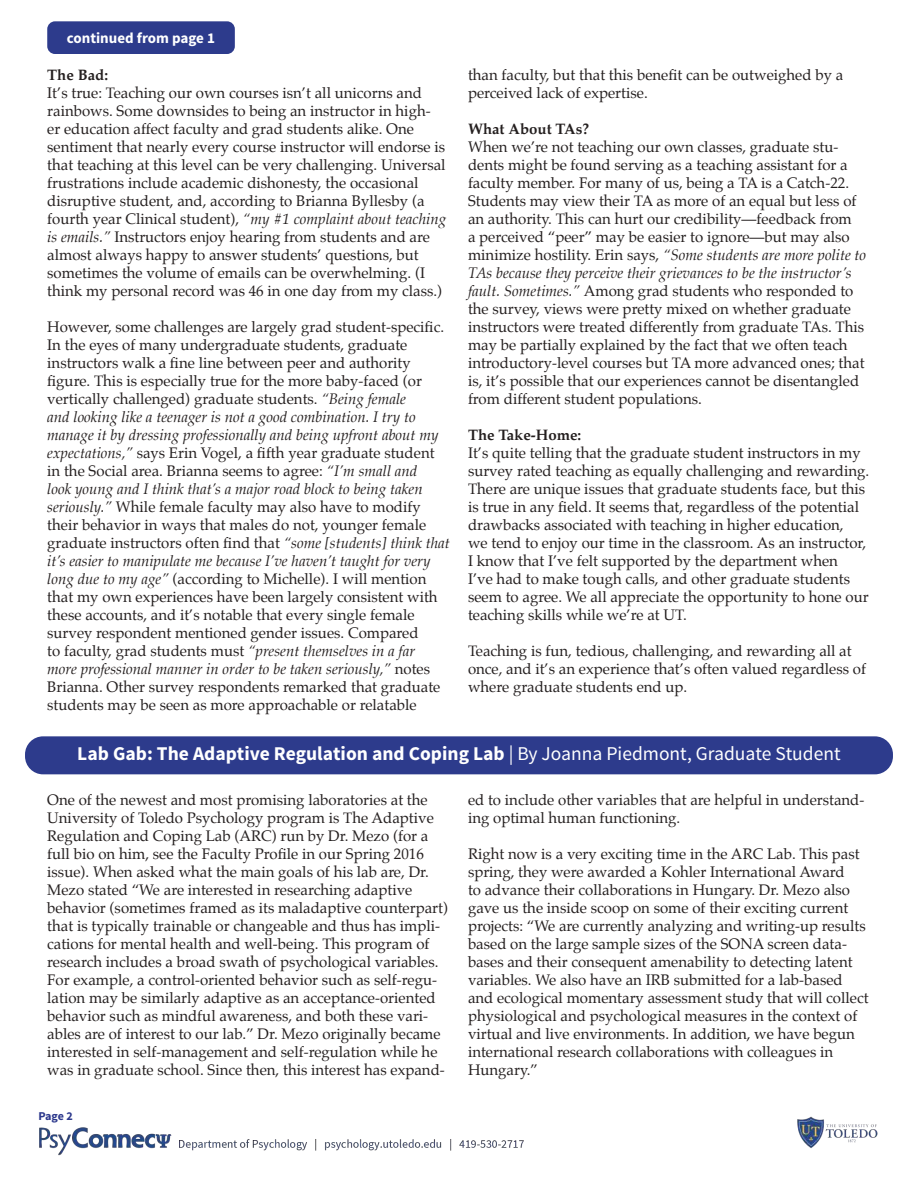
<style>
.page{position:relative;width:918px;height:1188px;background:#fff}
.page>*{position:absolute;margin:0;border:0;box-sizing:border-box;transform-origin:0 0}
.t1{font:700 19.5px "Source Sans Pro";color:#fff}
.t2{font:15px/18px "Palatino";color:#241f1f}
.t3{font:700 15px "Palatino";color:#241f1f}
.t4{font:700 15px "Source Sans Pro";color:#fff}
.t5{font:700 12px "Source Sans Pro";color:#2d398d}
.s1{font-style:italic}
.s2{font-weight:400}
</style>
<div class="page">
<img style="left:25px;top:21px;width:868px;height:1135px">
<div style="left:25px;top:736px;width:868px;height:38px;background:#2d3b8c;border-radius:18px"></div>
<p class="t4" style="left:67px;top:29px;width:150px">continued from page 1</p>
<p class="t3" style="left:47px;top:62px;width:62px">The Bad:</p>
<p class="t2" style="left:47px;top:84px;width:400px">It’s true: Teaching our own courses isn’t all unicorns and rainbows. Some downsides to being an instructor in high&shy;er education affect faculty and grad students alike. One sentiment that nearly every course instructor will endorse is that teaching at this level can be very challenging. Universal frustrations include academic dishonesty, the occasional disruptive student, and, according to Brianna Byllesby (a fourth year Clinical student), <span class="s1">“my #1 complaint about teaching is emails.”</span> Instructors enjoy hearing from students and are almost always happy to answer students’ questions, but sometimes the volume of emails can be overwhelming. (I think my personal record was 46 in one day from my class.)</p>
<p class="t2" style="left:47px;top:318px;width:404px">However, some challenges are largely grad student-specific.<br>In the eyes of many undergraduate students, graduate instructors walk a fine line between peer and authority figure. This is especially true for the more baby-faced (or vertically challenged) graduate students. <span class="s1">“Being female<br>and looking like a teenager is not a good combination. I try to manage it by dressing professionally and being upfront about my expectations,”</span> says Erin Vogel, a fifth year graduate student in the Social area. Brianna seems to agree: <span class="s1">“I’m small and<br>look young and I think that’s a major road block to being taken seriously.”</span> While female faculty may also have to modify their behavior in ways that males do not, younger female graduate instructors often find that <span class="s1">“some [students] think that it’s easier to manipulate me because I’ve haven’t taught for very long due to my age”</span> (according to Michelle). I will mention that my own experiences have been largely consistent with these accounts, and it’s notable that every single female survey respondent mentioned gender issues. Compared<br>to faculty, grad students must <span class="s1">“present themselves in a far<br>more professional manner in order to be taken seriously,”</span> notes Brianna. Other survey respondents remarked that graduate students may be seen as more approachable or relatable</p>
<p class="t2" style="left:468px;top:66px;width:377px">than faculty, but that this benefit can be outweighed by a perceived lack of expertise.</p>
<p class="t3" style="left:468px;top:116px;width:123px">What About TAs?</p>
<p class="t2" style="left:468px;top:138px;width:400px">When we’re not teaching our own classes, graduate stu&shy;dents might be found serving as a teaching assistant for a faculty member. For many of us, being a TA is a Catch-22.<br>Students may view their TA as more of an equal but less of an authority. This can hurt our credibility—feedback from<br>a perceived “peer” may be easier to ignore—but may also minimize hostility. Erin says, <span class="s1">“Some students are more polite to TAs because they perceive their grievances to be the instructor’s fault. Sometimes.”</span> Among grad students who responded to the survey, views were pretty mixed on whether graduate instructors were treated differently from graduate TAs. This may be partially explained by the fact that we often teach introductory-level courses but TA more advanced ones; that is, it’s possible that our experiences cannot be disentangled from different student populations.</p>
<p class="t3" style="left:468px;top:422px;width:115px">The Take-Home:</p>
<p class="t2" style="left:468px;top:444px;width:403px">It’s quite telling that the graduate student instructors in my survey rated teaching as equally challenging and rewarding.<br>There are unique issues that graduate students face, but this is true in any field. It seems that, regardless of the potential drawbacks associated with teaching in higher education,<br>we tend to enjoy our time in the classroom. As an instructor, I know that I’ve felt supported by the department when<br>I’ve had to make tough calls, and other graduate students seem to agree. We all appreciate the opportunity to hone our teaching skills while we’re at UT.</p>
<p class="t2" style="left:468px;top:642px;width:400px">Teaching is fun, tedious, challenging, and rewarding all at once, and it’s an experience that’s often valued regardless of where graduate students end up.</p>
<h1 class="t1" style="left:77px;top:741px;width:765px">Lab Gab: The Adaptive Regulation and Coping Lab <span class="s2">| By Joanna Piedmont, Graduate Student</span></h1>
<p class="t2" style="left:47px;top:791px;width:402px">One of the newest and most promising laboratories at the University of Toledo Psychology program is The Adaptive Regulation and Coping Lab (ARC) run by Dr. Mezo (for a full bio on him, see the Faculty Profile in our Spring 2016 issue). When asked what the main goals of his lab are, Dr.<br>Mezo stated “We are interested in researching adaptive behavior (sometimes framed as its maladaptive counterpart) that is typically trainable or changeable and thus has impli&shy;cations for mental health and well-being. This program of research includes a broad swath of psychological variables.<br>For example, a control-oriented behavior such as self-regu&shy;lation may be similarly adaptive as an acceptance-oriented behavior such as mindful awareness, and both these vari&shy;ables are of interest to our lab.” Dr. Mezo originally became interested in self-management and self-regulation while he was in graduate school. Since then, this interest has expand-</p>
<p class="t2" style="left:468px;top:791px;width:398px">ed to include other variables that are helpful in understand&shy;ing optimal human functioning.</p>
<p class="t2" style="left:468px;top:845px;width:402px">Right now is a very exciting time in the ARC Lab. This past spring, they were awarded a Kohler International Award<br>to advance their collaborations in Hungary. Dr. Mezo also gave us the inside scoop on some of their exciting current projects: “We are currently analyzing and writing-up results based on the large sample sizes of the SONA screen data&shy;bases and their consequent amenability to detecting latent variables. We also have an IRB submitted for a lab-based and ecological momentary assessment study that will collect physiological and psychological measures in the context of virtual and live environments. In addition, we have begun international research collaborations with colleagues in Hungary.”</p>
<p class="t5" style="left:38px;top:1108px;width:36px">Page 2</p>
</div>
